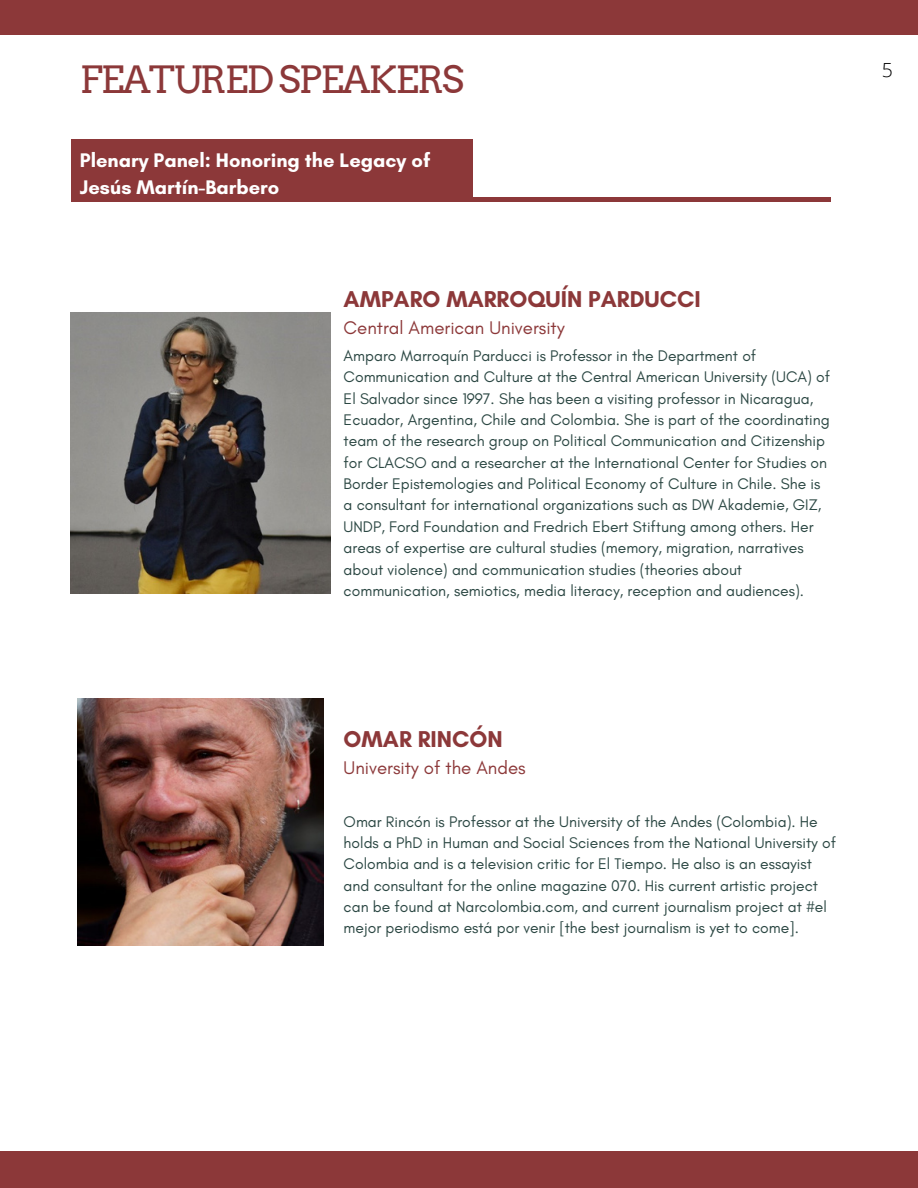
<style>
.page{position:relative;width:918px;height:1188px;background:#fff}
.page>*{position:absolute;margin:0;border:0;box-sizing:border-box;transform-origin:0 0}
.t1{font:37.65px "Arvo";letter-spacing:-.05em;color:#8c3839}
.t2{font:700 23.4px "Glacial Indifference";color:#8c3839}
.t3{font:700 20.1px/27px "Glacial Indifference";color:#fff}
.t4{font:300 19.5px "Open Sans";color:#000}
.t5{font:18.6px "Glacial Indifference";color:#8c3839}
.t6{font:15.6px/21.3px "Glacial Indifference";color:#2b4743}
</style>
<div class="page">
<hr style="left:81px;top:198px;width:750px;height:4px;background:#8c3839">
<div style="left:71px;top:139px;width:401px;height:63px;background:#8c3839"></div>
<div style="left:0;top:1151px;width:918px;height:37px;background:#8c3839"></div>
<div style="left:0;top:0;width:918px;height:35px;background:#8c3839"></div>
<img style="left:78px;top:699px;width:246px;height:246px">
<img style="left:71px;top:313px;width:260px;height:281px">
<h1 class="t1" style="left:80px;top:57px;width:386px">FEATURED SPEAKERS</h1>
<p class="t3" style="left:80px;top:146px;width:352px">Plenary Panel: Honoring the Legacy of<br>Jesús Martín-Barbero</p>
<h2 class="t2" style="left:344px;top:285px;width:359px">AMPARO MARROQUÍN PARDUCCI</h2>
<p class="t5" style="left:344px;top:316px;width:223px">Central American University</p>
<p class="t6" style="left:344px;top:345px;width:488px">Amparo Marroquín Parducci is Professor in the Department of Communication and Culture at the Central American University (UCA) of El Salvador since 1997. She has been a visiting professor in Nicaragua, Ecuador, Argentina, Chile and Colombia. She is part of the coordinating team of the research group on Political Communication and Citizenship for CLACSO and a researcher at the International Center for Studies on Border Epistemologies and Political Economy of Culture in Chile. She is a consultant for international organizations such as DW Akademie, GIZ, UNDP, Ford Foundation and Fredrich Ebert Stiftung among others. Her areas of expertise are cultural studies (memory, migration, narratives about violence) and communication studies (theories about communication, semiotics, media literacy, reception and audiences).</p>
<p class="t4" style="left:882px;top:56px;width:13px">5</p>
<h2 class="t2" style="left:344px;top:725px;width:161px">OMAR RINCÓN</h2>
<p class="t5" style="left:344px;top:756px;width:184px">University of the Andes</p>
<p class="t6" style="left:344px;top:810px;width:494px">Omar Rincón is Professor at the University of the Andes (Colombia). He holds a PhD in Human and Social Sciences from the National University of Colombia and is a television critic for El Tiempo. He also is an essayist and consultant for the online magazine 070. His current artistic project can be found at Narcolombia.com, and current journalism project at #el mejor periodismo está por venir [the best journalism is yet to come].</p>
</div>
